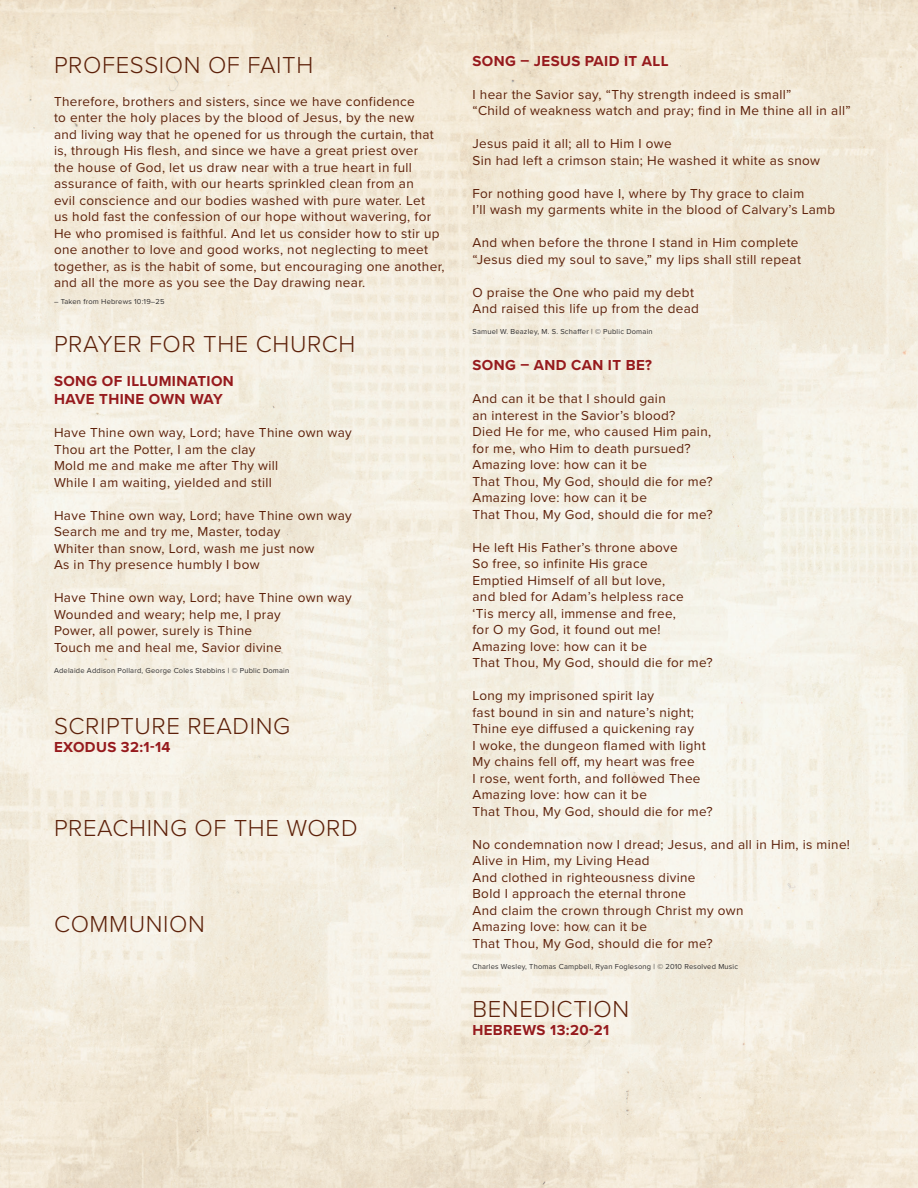
<style>
.page{position:relative;width:918px;height:1188px;background:#fff}
.page>*{position:absolute;margin:0;border:0;box-sizing:border-box;transform-origin:0 0}
.t1{font:300 24px "Proxima Nova";letter-spacing:.025em;color:#5d210a}
.t2{font:700 15px "Proxima Nova";letter-spacing:.025em;color:#961a1d}
.t3{font:13.5px/16.5px "Proxima Nova";letter-spacing:.025em;color:#5d210a}
.t4{font:7.5px "Proxima Nova";letter-spacing:.025em;color:#312f30}
</style>
<div class="page">
<img style="left:0;top:0;width:918px;height:1188px">
<p class="t1" style="left:54px;top:47px;width:261px">PROFESSION OF FAITH</p>
<p class="t3" style="left:54px;top:93px;width:392px">Therefore, brothers and sisters, since we have confidence<br>to enter the holy places by the blood of Jesus, by the new<br>and living way that he opened for us through the curtain, that is, through His flesh, and since we have a great priest over<br>the house of God, let us draw near with a true heart in full assurance of faith, with our hearts sprinkled clean from an<br>evil conscience and our bodies washed with pure water. Let<br>us hold fast the confession of our hope without wavering, for He who promised is faithful. And let us consider how to stir up one another to love and good works, not neglecting to meet together, as is the habit of some, but encouraging one another, and all the more as you see the Day drawing near.</p>
<p class="t4" style="left:54px;top:296px;width:112px">– Taken from Hebrews 10:19–25</p>
<p class="t1" style="left:54px;top:326px;width:303px">PRAYER FOR THE CHURCH</p>
<p class="t2" style="left:54px;top:370px;width:181px">SONG OF ILLUMINATION</p>
<p class="t2" style="left:54px;top:388px;width:170px">HAVE THINE OWN WAY</p>
<p class="t3" style="left:54px;top:424px;width:299px">Have Thine own way, Lord; have Thine own way</p>
<p class="t3" style="left:54px;top:441px;width:203px">Thou art the Potter, I am the clay</p>
<p class="t3" style="left:54px;top:457px;width:226px">Mold me and make me after Thy will</p>
<p class="t3" style="left:54px;top:474px;width:219px">While I am waiting, yielded and still</p>
<p class="t3" style="left:54px;top:507px;width:299px">Have Thine own way, Lord; have Thine own way</p>
<p class="t3" style="left:54px;top:523px;width:228px">Search me and try me, Master, today</p>
<p class="t3" style="left:54px;top:540px;width:262px">Whiter than snow, Lord, wash me just now</p>
<p class="t3" style="left:54px;top:556px;width:207px">As in Thy presence humbly I bow</p>
<p class="t3" style="left:54px;top:589px;width:299px">Have Thine own way, Lord; have Thine own way</p>
<p class="t3" style="left:54px;top:606px;width:228px">Wounded and weary; help me, I pray</p>
<p class="t3" style="left:54px;top:622px;width:200px">Power, all power, surely is Thine</p>
<p class="t3" style="left:54px;top:639px;width:229px">Touch me and heal me, Savior divine</p>
<p class="t4" style="left:54px;top:665px;width:237px">Adelaide Addison Pollard, George Coles Stebbins | © Public Domain</p>
<p class="t1" style="left:54px;top:709px;width:238px">SCRIPTURE READING</p>
<p class="t2" style="left:54px;top:736px;width:118px">EXODUS 32:1-14</p>
<p class="t1" style="left:54px;top:811px;width:305px">PREACHING OF THE WORD</p>
<p class="t1" style="left:54px;top:907px;width:152px">COMMUNION</p>
<p class="t2" style="left:472px;top:50px;width:198px">SONG – JESUS PAID IT ALL</p>
<p class="t3" style="left:472px;top:86px;width:321px">I hear the Savior say, “Thy strength indeed is small”</p>
<p class="t3" style="left:472px;top:102px;width:380px">“Child of weakness watch and pray; find in Me thine all in all”</p>
<p class="t3" style="left:472px;top:135px;width:201px">Jesus paid it all; all to Him I owe</p>
<p class="t3" style="left:472px;top:152px;width:349px">Sin had left a crimson stain; He washed it white as snow</p>
<p class="t3" style="left:472px;top:185px;width:333px">For nothing good have I, where by Thy grace to claim</p>
<p class="t3" style="left:472px;top:201px;width:364px">I’ll wash my garments white in the blood of Calvary’s Lamb</p>
<p class="t3" style="left:472px;top:234px;width:328px">And when before the throne I stand in Him complete</p>
<p class="t3" style="left:472px;top:251px;width:330px">“Jesus died my soul to save,” my lips shall still repeat</p>
<p class="t3" style="left:472px;top:284px;width:223px">O praise the One who paid my debt</p>
<p class="t3" style="left:472px;top:300px;width:228px">And raised this life up from the dead</p>
<p class="t4" style="left:472px;top:326px;width:182px">Samuel W. Beazley, M. S. Schaffer | © Public Domain</p>
<p class="t2" style="left:472px;top:354px;width:181px">SONG – AND CAN IT BE?</p>
<p class="t3" style="left:472px;top:390px;width:195px">And can it be that I should gain</p>
<p class="t3" style="left:472px;top:407px;width:205px">an interest in the Savior’s blood?</p>
<p class="t3" style="left:472px;top:423px;width:240px">Died He for me, who caused Him pain,</p>
<p class="t3" style="left:472px;top:440px;width:220px">for me, who Him to death pursued?</p>
<p class="t3" style="left:472px;top:456px;width:176px">Amazing love: how can it be</p>
<p class="t3" style="left:472px;top:473px;width:242px">That Thou, My God, should die for me?</p>
<p class="t3" style="left:472px;top:489px;width:176px">Amazing love: how can it be</p>
<p class="t3" style="left:472px;top:506px;width:242px">That Thou, My God, should die for me?</p>
<p class="t3" style="left:472px;top:539px;width:207px">He left His Father’s throne above</p>
<p class="t3" style="left:472px;top:555px;width:177px">So free, so infinite His grace</p>
<p class="t3" style="left:472px;top:572px;width:194px">Emptied Himself of all but love,</p>
<p class="t3" style="left:472px;top:588px;width:213px">and bled for Adam’s helpless race</p>
<p class="t3" style="left:472px;top:605px;width:205px">‘Tis mercy all, immense and free,</p>
<p class="t3" style="left:472px;top:621px;width:190px">for O my God, it found out me!</p>
<p class="t3" style="left:472px;top:638px;width:176px">Amazing love: how can it be</p>
<p class="t3" style="left:472px;top:654px;width:242px">That Thou, My God, should die for me?</p>
<p class="t3" style="left:472px;top:687px;width:183px">Long my imprisoned spirit lay</p>
<p class="t3" style="left:472px;top:704px;width:223px">fast bound in sin and nature’s night;</p>
<p class="t3" style="left:472px;top:720px;width:223px">Thine eye diffused a quickening ray</p>
<p class="t3" style="left:472px;top:737px;width:235px">I woke, the dungeon flamed with light</p>
<p class="t3" style="left:472px;top:753px;width:224px">My chains fell off, my heart was free</p>
<p class="t3" style="left:472px;top:770px;width:230px">I rose, went forth, and followed Thee</p>
<p class="t3" style="left:472px;top:786px;width:176px">Amazing love: how can it be</p>
<p class="t3" style="left:472px;top:803px;width:242px">That Thou, My God, should die for me?</p>
<p class="t3" style="left:472px;top:836px;width:379px">No condemnation now I dread; Jesus, and all in Him, is mine!</p>
<p class="t3" style="left:472px;top:852px;width:179px">Alive in Him, my Living Head</p>
<p class="t3" style="left:472px;top:869px;width:224px">And clothed in righteousness divine</p>
<p class="t3" style="left:472px;top:885px;width:215px">Bold I approach the eternal throne</p>
<p class="t3" style="left:472px;top:902px;width:273px">And claim the crown through Christ my own</p>
<p class="t3" style="left:472px;top:918px;width:176px">Amazing love: how can it be</p>
<p class="t3" style="left:472px;top:935px;width:242px">That Thou, My God, should die for me?</p>
<p class="t4" style="left:472px;top:961px;width:267px">Charles Wesley, Thomas Campbell, Ryan Foglesong | © 2010 Resolved Music</p>
<p class="t1" style="left:472px;top:991px;width:158px">BENEDICTION</p>
<p class="t2" style="left:472px;top:1019px;width:138px">HEBREWS 13:20-21</p>
</div>
